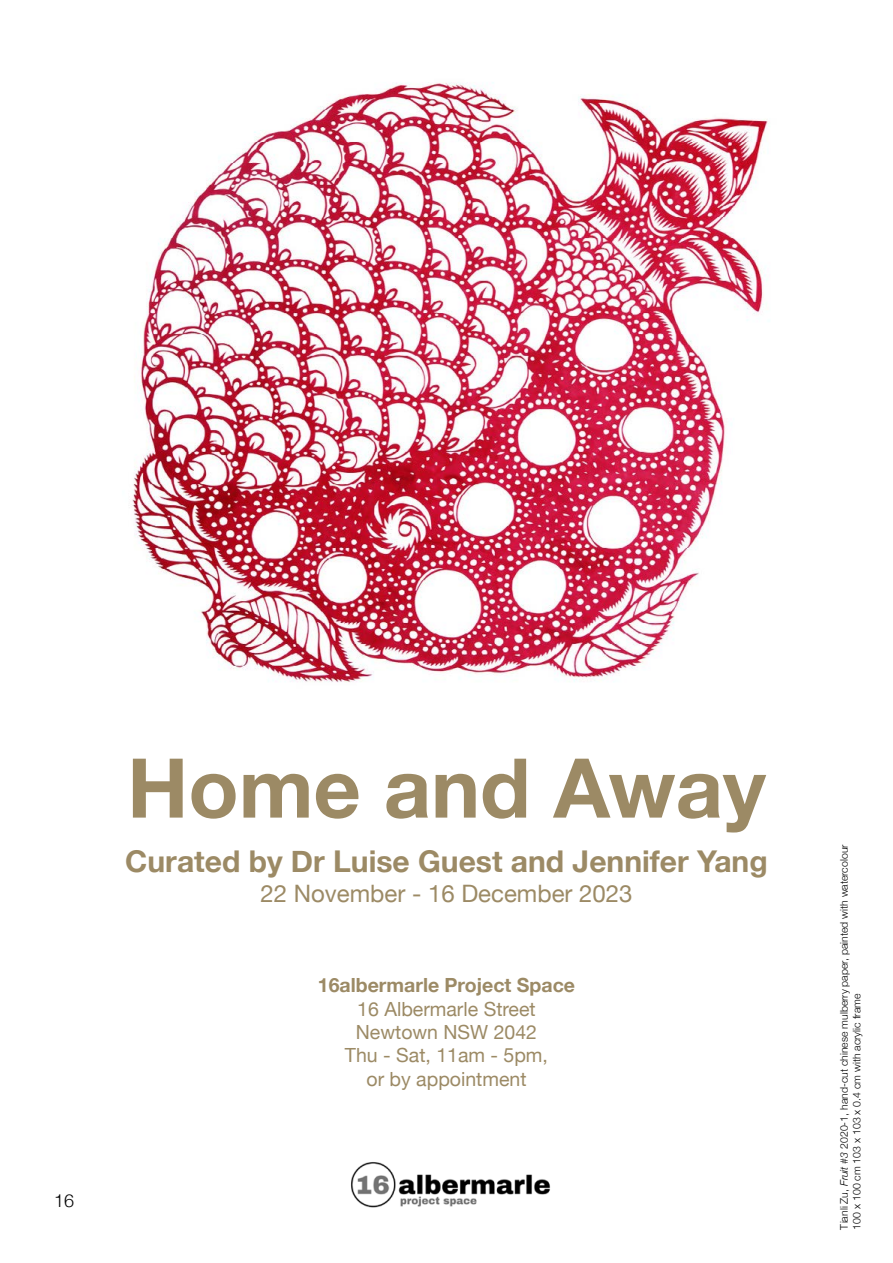
<style>
.page{position:relative;width:893px;height:1263px;background:#fff}
.page>*{position:absolute;margin:0;border:0;box-sizing:border-box;transform-origin:0 0}
.t1{font:700 82.5px "Helvetica Neue";color:#9c8a65}
.t2{font:700 30px "Helvetica Neue";color:#9c8a65}
.t3{font:24px "Helvetica Neue";color:#9c8a65}
.t4{font:19.5px/23.4px "Helvetica Neue";color:#9c8a65;text-align:center}
.t5{font:700 19.5px "Helvetica Neue";color:#9c8a65}
.t6{font:300 18px "Helvetica Neue";color:#000}
.t7{font:300 10.5px/12.6px "Helvetica Neue";color:#000}
.s1{font-style:italic}
</style>
<div class="page">
<img style="left:351px;top:1162px;width:199px;height:46px">
<img style="left:132px;top:82px;width:638px;height:601px">
<h3 class="t6" style="left:54px;top:1186px;width:22px">16</h3>
<h1 class="t1" style="left:127px;top:723px;width:640px">Home and Away</h1>
<h2 class="t2" style="left:125px;top:837px;width:644px">Curated by Dr Luise Guest and Jennifer Yang</h2>
<h3 class="t3" style="left:260px;top:877px;width:374px">22 November - 16 December 2023</h3>
<h3 class="t5" style="left:318px;top:970px;width:259px">16albermarle Project Space</h3>
<h3 class="t4" style="left:345px;top:998px;width:205px">16 Albermarle Street<br>Newtown NSW 2042<br>Thu - Sat, 11am - 5pm, or by appointment</h3>
<p class="t7" style="left:837px;top:1229px;width:386px;rotate:-90deg">Tianli Zu, <span class="s1">Fruit #3</span> 2020-1, hand-cut chinese mulberry paper, painted with watercolour<br>100 x 100 cm 103 x 103 x 0.4 cm with acrylic frame</p>
</div>
